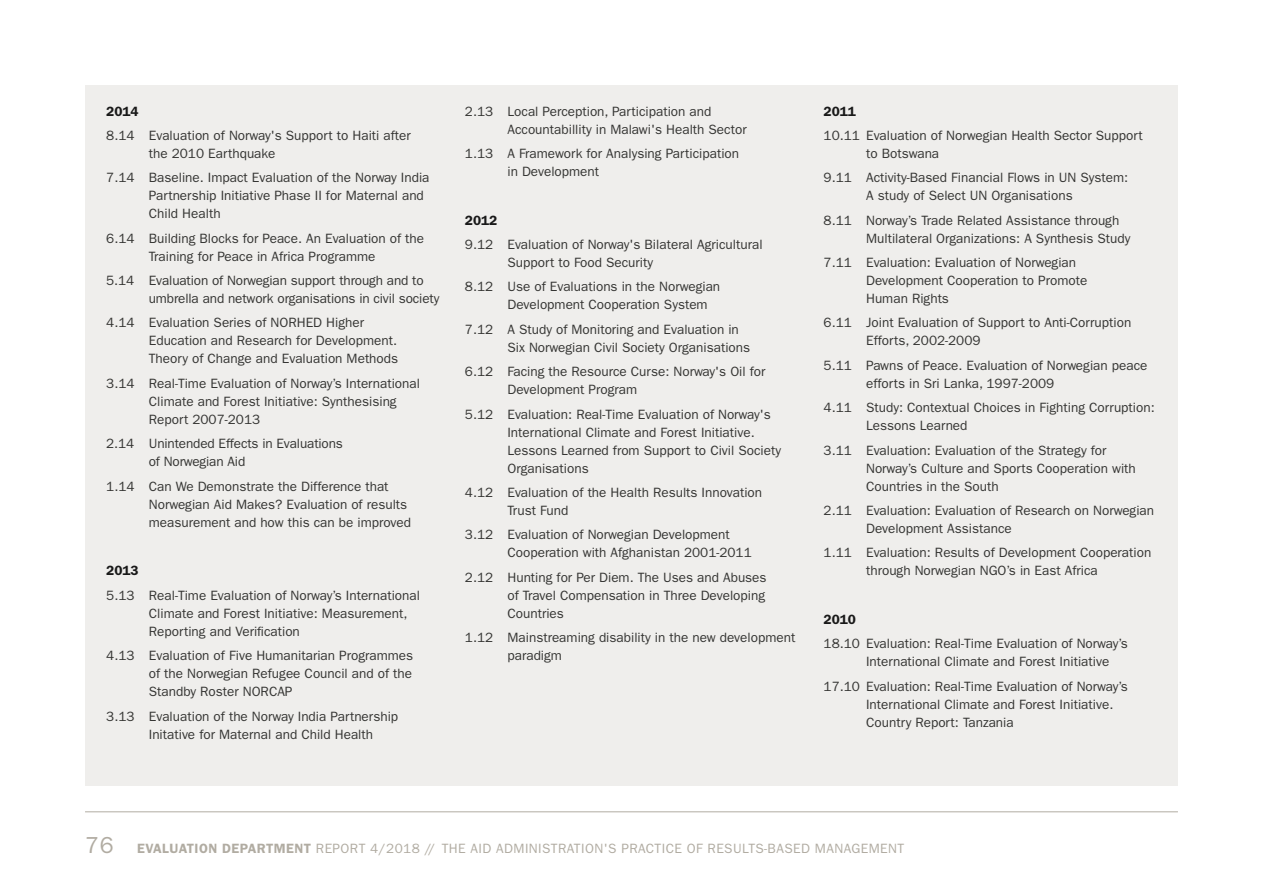
<style>
.page{position:relative;width:1263px;height:893px;background:#fff}
.page>*{position:absolute;margin:0;border:0;box-sizing:border-box;transform-origin:0 0}
.t1{font:13.5px/18px "ITC Franklin Gothic Std";color:#353533}
.t2{font:13.5px "ITC Franklin Gothic Std";letter-spacing:.03em;color:#b1aca2}
.t3{font:600 13.5px "ITC Franklin Gothic Std";color:#191919}
.s1{font-size:23.25px}
.s2{font-weight:600}
</style>
<div class="page">
<div style="left:85px;top:85px;width:1093px;height:700px;background:#efeeec"></div>
<hr style="left:85px;top:811px;width:1093px;height:1px;background:#b1aca2">
<p class="t3" style="left:106px;top:103px;width:34px">2014</p>
<p class="t1" style="left:149px;top:126px;width:263px;text-indent:-43px">8.14 Evaluation of Norway's Support to Haiti after the 2010 Earthquake</p>
<p class="t1" style="left:149px;top:169px;width:282px;text-indent:-43px">7.14 Baseline. Impact Evaluation of the Norway India<br>Partnership Initiative Phase II for Maternal and<br>Child Health</p>
<p class="t1" style="left:106px;top:229px;width:319px;text-align:center">6.14 Building Blocks for Peace. An Evaluation of the<br>Training for Peace in Africa Programme</p>
<p class="t1" style="left:149px;top:272px;width:292px;text-indent:-43px">5.14 Evaluation of Norwegian support through and to umbrella and network organisations in civil society</p>
<p class="t1" style="left:149px;top:314px;width:251px;text-indent:-43px">4.14 Evaluation Series of NORHED Higher<br>Education and Research for Development.<br>Theory of Change and Evaluation Methods</p>
<p class="t1" style="left:149px;top:374px;width:273px;text-indent:-43px">3.14 Real-Time Evaluation of Norway’s International<br>Climate and Forest Initiative: Synthesising<br>Report 2007-2013</p>
<p class="t1" style="left:149px;top:435px;width:196px;text-indent:-43px">2.14 Unintended Effects in Evaluations of Norwegian Aid</p>
<p class="t1" style="left:149px;top:477px;width:264px;text-indent:-43px">1.14 Can We Demonstrate the Difference that<br>Norwegian Aid Makes? Evaluation of results measurement and how this can be improved</p>
<p class="t3" style="left:106px;top:563px;width:34px">2013</p>
<p class="t1" style="left:149px;top:586px;width:273px;text-indent:-43px">5.13 Real-Time Evaluation of Norway’s International<br>Climate and Forest Initiative: Measurement,<br>Reporting and Verification</p>
<p class="t1" style="left:149px;top:647px;width:266px;text-align:justify;text-indent:-43px">4.13 Evaluation of Five Humanitarian Programmes of the Norwegian Refugee Council and of the Standby Roster NORCAP</p>
<p class="t1" style="left:149px;top:707px;width:251px;text-indent:-43px">3.13 Evaluation of the Norway India Partnership<br>Initative for Maternal and Child Health</p>
<p class="t1" style="left:507px;top:102px;width:241px;text-indent:-43px">2.13 Local Perception, Participation and<br>Accountabillity in Malawi's Health Sector</p>
<p class="t1" style="left:507px;top:144px;width:233px;text-indent:-43px">1.13 A Framework for Analysing Participation in Development</p>
<p class="t3" style="left:465px;top:212px;width:34px">2012</p>
<p class="t1" style="left:507px;top:236px;width:257px;text-indent:-43px">9.12 Evaluation of Norway's Bilateral Agricultural<br>Support to Food Security</p>
<p class="t1" style="left:507px;top:278px;width:214px;text-indent:-43px">8.12 Use of Evaluations in the Norwegian<br>Development Cooperation System</p>
<p class="t1" style="left:507px;top:320px;width:244px;text-indent:-43px">7.12 A Study of Monitoring and Evaluation in<br>Six Norwegian Civil Society Organisations</p>
<p class="t1" style="left:507px;top:363px;width:259px;text-indent:-43px">6.12 Facing the Resource Curse: Norway's Oil for<br>Development Program</p>
<p class="t1" style="left:507px;top:405px;width:275px;text-indent:-43px">5.12 Evaluation: Real-Time Evaluation of Norway's International Climate and Forest Initiative.<br>Lessons Learned from Support to Civil Society Organisations</p>
<p class="t1" style="left:507px;top:483px;width:256px;text-indent:-43px">4.12 Evaluation of the Health Results Innovation<br>Trust Fund</p>
<p class="t1" style="left:507px;top:526px;width:246px;text-indent:-43px">3.12 Evaluation of Norwegian Development<br>Cooperation with Afghanistan 2001-2011</p>
<p class="t1" style="left:507px;top:568px;width:261px;text-align:justify;text-indent:-43px">2.12 Hunting for Per Diem. The Uses and Abuses of Travel Compensation in Three Developing Countries</p>
<p class="t1" style="left:507px;top:629px;width:289px;text-indent:-43px">1.12 Mainstreaming disability in the new development paradigm</p>
<p class="t3" style="left:823px;top:103px;width:34px">2011</p>
<p class="t1" style="left:866px;top:126px;width:278px;text-indent:-43px">10.11 Evaluation of Norwegian Health Sector Support to Botswana</p>
<p class="t1" style="left:866px;top:169px;width:264px;text-indent:-43px">9.11 Activity-Based Financial Flows in UN System:<br>A study of Select UN Organisations</p>
<p class="t1" style="left:866px;top:211px;width:266px;text-indent:-43px">8.11 Norway’s Trade Related Assistance through<br>Multilateral Organizations: A Synthesis Study</p>
<p class="t1" style="left:866px;top:254px;width:223px;text-indent:-43px">7.11 Evaluation: Evaluation of Norwegian<br>Development Cooperation to Promote<br>Human Rights</p>
<p class="t1" style="left:866px;top:314px;width:267px;text-indent:-43px">6.11 Joint Evaluation of Support to Anti-Corruption<br>Efforts, 2002-2009</p>
<p class="t1" style="left:866px;top:356px;width:283px;text-indent:-43px">5.11 Pawns of Peace. Evaluation of Norwegian peace efforts in Sri Lanka, 1997-2009</p>
<p class="t1" style="left:866px;top:399px;width:290px;text-indent:-43px">4.11 Study: Contextual Choices in Fighting Corruption:<br>Lessons Learned</p>
<p class="t1" style="left:866px;top:441px;width:271px;text-indent:-43px">3.11 Evaluation: Evaluation of the Strategy for<br>Norway’s Culture and Sports Cooperation with<br>Countries in the South</p>
<p class="t1" style="left:866px;top:501px;width:290px;text-indent:-43px">2.11 Evaluation: Evaluation of Research on Norwegian<br>Development Assistance</p>
<p class="t1" style="left:866px;top:544px;width:287px;text-indent:-43px">1.11 Evaluation: Results of Development Cooperation through Norwegian NGO’s in East Africa</p>
<p class="t3" style="left:823px;top:611px;width:34px">2010</p>
<p class="t1" style="left:866px;top:635px;width:263px;text-indent:-43px">18.10 Evaluation: Real-Time Evaluation of Norway’s<br>International Climate and Forest Initiative</p>
<p class="t1" style="left:866px;top:677px;width:263px;text-indent:-43px">17.10 Evaluation: Real-Time Evaluation of Norway’s<br>International Climate and Forest Initiative.<br>Country Report: Tanzania</p>
<p class="t2" style="left:85px;top:841px;width:821px"><span class="s1">76</span> <span class="s2">EVALUATION DEPARTMENT</span> REPORT 4/2018 // THE AID ADMINISTRATION'S PRACTICE OF RESULTS-BASED MANAGEMENT</p>
</div>
